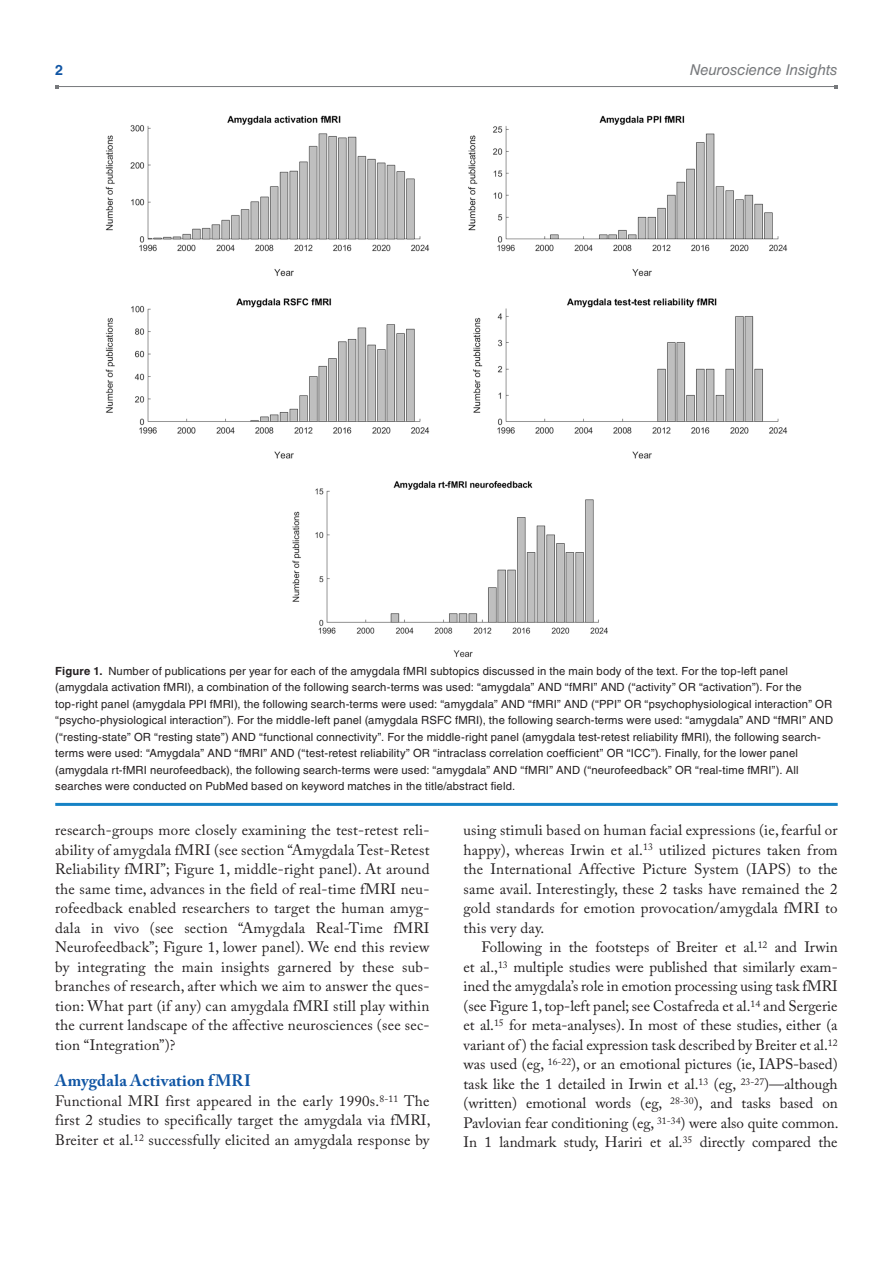
<style>
.page{position:relative;width:893px;height:1263px;background:#fff}
.page>*{position:absolute;margin:0;border:0;box-sizing:border-box;transform-origin:0 0}
.t1{font:700 16.5px "Adobe Caslon Pro";letter-spacing:.01em;color:#1055a4}
.t2{font:15px/19.5px "Adobe Caslon Pro";letter-spacing:.015em;color:#231f20;text-align:justify}
.t3{font:italic 15px "Helvetica LT Std";letter-spacing:-.005em;color:#76787b}
.t4{font:700 14.25px "Helvetica LT Std";color:#1055a4}
.t5{font:11.25px/16.5px "Helvetica LT Std";letter-spacing:.015em;color:#231f20}
.s1{font-weight:700}
</style>
<div class="page">
<hr style="left:57px;top:86px;width:779px;height:1px;background:#76787b">
<hr style="left:55px;top:803px;width:783px;height:3px;background:#1582c5">
<img style="left:105px;top:115px;width:683px;height:543px">
<p class="t4" style="left:55px;top:61px;width:9px">2</p>
<p class="t3" style="left:690px;top:61px;width:149px">Neuroscience Insights</p>
<p class="t5" style="left:55px;top:662px;width:779px"><span class="s1">Figure 1.</span> Number of publications per year for each of the amygdala fMRI subtopics discussed in the main body of the text. For the top-left panel (amygdala activation fMRI), a combination of the following search-terms was used: “amygdala” AND “fMRI” AND (“activity” OR “activation”). For the top-right panel (amygdala PPI fMRI), the following search-terms were used: “amygdala” AND “fMRI” AND (“PPI” OR “psychophysiological interaction” OR “psycho-physiological interaction”). For the middle-left panel (amygdala RSFC fMRI), the following search-terms were used: “amygdala” AND “fMRI” AND (“resting-state” OR “resting state”) AND “functional connectivity”. For the middle-right panel (amygdala test-retest reliability fMRI), the following search&shy;terms were used: “Amygdala” AND “fMRI” AND (“test-retest reliability” OR “intraclass correlation coefficient” OR “ICC”). Finally, for the lower panel (amygdala rt-fMRI neurofeedback), the following search-terms were used: “amygdala” AND “fMRI” AND (“neurofeedback” OR “real-time fMRI”). All searches were conducted on PubMed based on keyword matches in the title/abstract field.</p>
<p class="t2" style="left:55px;top:820px;width:376px">research-groups more closely examining the test-retest reli&shy;ability of amygdala fMRI (see section “Amygdala Test-Retest Reliability fMRI”; Figure 1, middle-right panel). At around the same time, advances in the field of real-time fMRI neu&shy;rofeedback enabled researchers to target the human amyg&shy;dala in vivo (see section “Amygdala Real-Time fMRI Neurofeedback”; Figure 1, lower panel). We end this review by integrating the main insights garnered by these sub&shy;branches of research, after which we aim to answer the ques&shy;tion: What part (if any) can amygdala fMRI still play within the current landscape of the affective neurosciences (see sec&shy;tion “Integration”)?</p>
<p class="t1" style="left:55px;top:1071px;width:197px">Amygdala Activation fMRI</p>
<p class="t2" style="left:55px;top:1091px;width:377px">Functional MRI first appeared in the early 1990s.<sup>8-11</sup> The first 2 studies to specifically target the amygdala via fMRI, Breiter et al.<sup>12</sup> successfully elicited an amygdala response by</p>
<p class="t2" style="left:463px;top:820px;width:376px">using stimuli based on human facial expressions (ie, fearful or happy), whereas Irwin et al.<sup>13</sup> utilized pictures taken from the International Affective Picture System (IAPS) to the same avail. Interestingly, these 2 tasks have remained the 2 gold standards for emotion provocation/amygdala fMRI to this very day.</p>
<p class="t2" style="left:463px;top:937px;width:377px;text-indent:18px">Following in the footsteps of Breiter et al.<sup>12</sup> and Irwin et al.,<sup>13</sup> multiple studies were published that similarly exam&shy;ined the amygdala’s role in emotion processing using task fMRI (see Figure 1, top-left panel; see Costafreda et al.<sup>14</sup> and Sergerie et al.<sup>15</sup> for meta-analyses). In most of these studies, either (a variant of ) the facial expression task described by Breiter et al.<sup>12 </sup>was used (eg, <sup>16-22</sup>), or an emotional pictures (ie, IAPS-based) task like the 1 detailed in Irwin et al.<sup>13</sup> (eg, <sup>23-27</sup>)—although (written) emotional words (eg, <sup>28-30</sup>), and tasks based on Pavlovian fear conditioning (eg, <sup>31-34</sup>) were also quite common.<br>In 1 landmark study, Hariri et al.<sup>35</sup> directly compared the</p>
</div>
